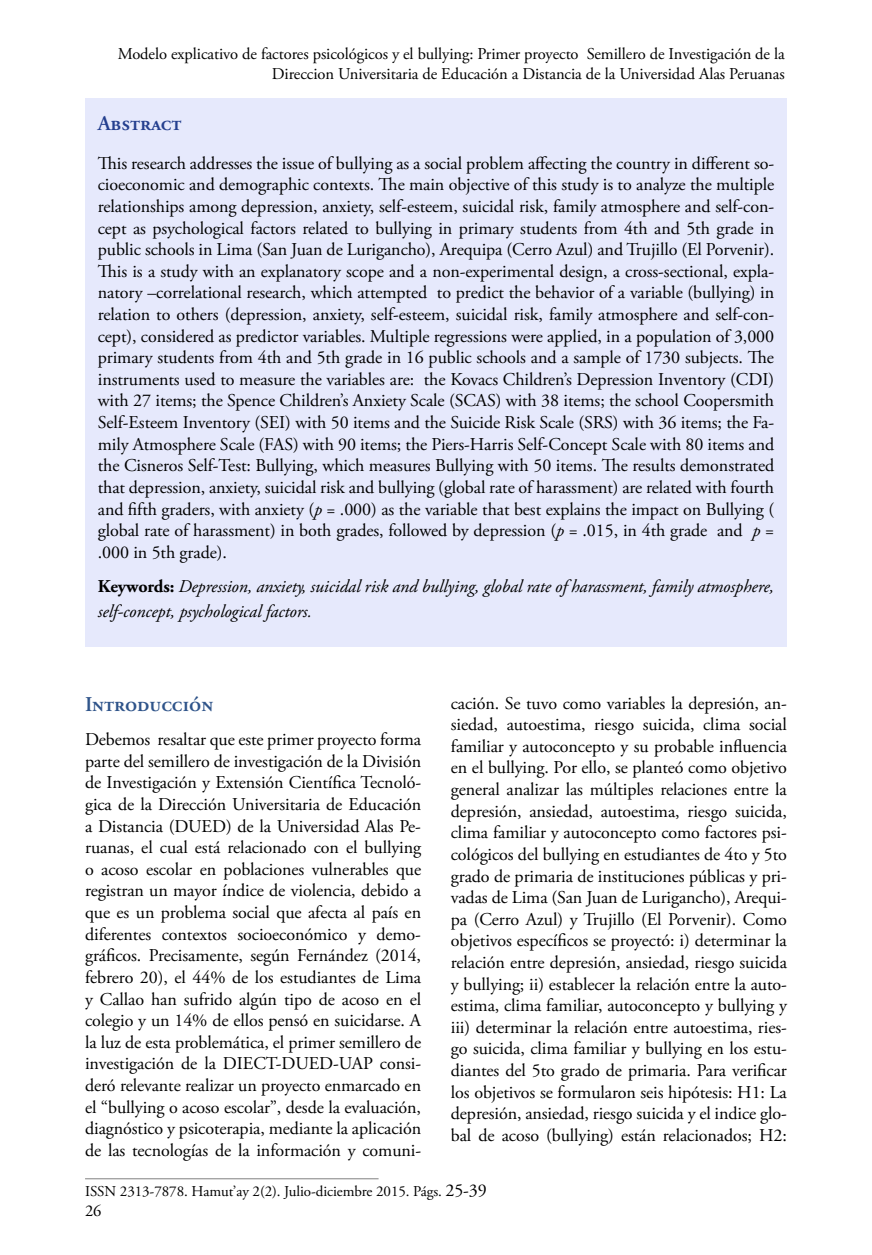
<style>
.page{position:relative;width:872px;height:1255px;background:#fff}
.page>*{position:absolute;margin:0;border:0;box-sizing:border-box;transform-origin:0 0}
.t1{font:600 21px "Adobe Garamond Pro";color:#2f548a}
.t2{font:600 21px "Adobe Garamond Pro";letter-spacing:-.005em;color:#25408f}
.t3{font:18px/21.6px "Adobe Garamond Pro";letter-spacing:-.005em;color:#000;text-align:justify}
.t4{font:italic 18px/25.2px "Adobe Garamond Pro";letter-spacing:-.005em;color:#000}
.t5{font:16.5px/19.8px "Adobe Garamond Pro";letter-spacing:-.005em;color:#000;text-align:right}
.t6{font:15px "Adobe Garamond Pro";letter-spacing:-.005em;color:#000}
.s1{font-style:italic}
.s2{font-weight:700;font-style:normal}
.s3{font-size:18px}
</style>
<div class="page">
<hr style="left:85px;top:1178px;width:293px;height:1px;background:#808080">
<div style="left:85px;top:98px;width:702px;height:548px;background:#e6e9fc"></div>
<p class="t5" style="left:118px;top:45px;width:668px">Modelo explicativo de factores psicológicos y el bullying: Primer proyecto Semillero de Investigación de la<br>Direccion Universitaria de Educación a Distancia de la Universidad Alas Peruanas</p>
<p class="t2" style="left:98px;top:111px;width:85px">Abstract</p>
<p class="t3" style="left:98px;top:153px;width:678px">This research addresses the issue of bullying as a social problem affecting the country in different so&shy;cioeconomic and demographic contexts. The main objective of this study is to analyze the multiple relationships among depression, anxiety, self-esteem, suicidal risk, family atmosphere and self-con&shy;cept as psychological factors related to bullying in primary students from 4th and 5th grade in public schools in Lima (San Juan de Lurigancho), Arequipa (Cerro Azul) and Trujillo (El Porvenir).<br>This is a study with an explanatory scope and a non-experimental design, a cross-sectional, expla&shy;natory –correlational research, which attempted to predict the behavior of a variable (bullying) in relation to others (depression, anxiety, self-esteem, suicidal risk, family atmosphere and self-con&shy;cept), considered as predictor variables. Multiple regressions were applied, in a population of 3,000 primary students from 4th and 5th grade in 16 public schools and a sample of 1730 subjects. The instruments used to measure the variables are: the Kovacs Children’s Depression Inventory (CDI) with 27 items; the Spence Children’s Anxiety Scale (SCAS) with 38 items; the school Coopersmith Self-Esteem Inventory (SEI) with 50 items and the Suicide Risk Scale (SRS) with 36 items; the Fa&shy;mily Atmosphere Scale (FAS) with 90 items; the Piers-Harris Self-Concept Scale with 80 items and the Cisneros Self-Test: Bullying, which measures Bullying with 50 items. The results demonstrated that depression, anxiety, suicidal risk and bullying (global rate of harassment) are related with fourth and fifth graders, with anxiety (<span class="s1">p</span> = .000) as the variable that best explains the impact on Bullying ( global rate of harassment) in both grades, followed by depression (<span class="s1">p</span> = .015, in 4th grade and <span class="s1">p</span> = .000 in 5th grade).</p>
<p class="t4" style="left:98px;top:574px;width:677px"><span class="s2">Keywords:</span> Depression, anxiety, suicidal risk and bullying, global rate of harassment, family atmosphere, self-concept, psychological factors.</p>
<p class="t1" style="left:85px;top:692px;width:130px">Introducción</p>
<p class="t3" style="left:85px;top:729px;width:337px">Debemos resaltar que este primer proyecto forma parte del semillero de investigación de la División de Investigación y Extensión Científica Tecnoló&shy;gica de la Dirección Universitaria de Educación a Distancia (DUED) de la Universidad Alas Pe&shy;ruanas, el cual está relacionado con el bullying o acoso escolar en poblaciones vulnerables que registran un mayor índice de violencia, debido a que es un problema social que afecta al país en diferentes contextos socioeconómico y demo&shy;gráficos. Precisamente, según Fernández (2014, febrero 20), el 44% de los estudiantes de Lima y Callao han sufrido algún tipo de acoso en el colegio y un 14% de ellos pensó en suicidarse. A la luz de esta problemática, el primer semillero de investigación de la DIECT-DUED-UAP consi&shy;deró relevante realizar un proyecto enmarcado en el “bullying o acoso escolar”, desde la evaluación, diagnóstico y psicoterapia, mediante la aplicación de las tecnologías de la información y comuni-</p>
<p class="t3" style="left:451px;top:692px;width:337px">cación. Se tuvo como variables la depresión, an&shy;siedad, autoestima, riesgo suicida, clima social familiar y autoconcepto y su probable influencia en el bullying. Por ello, se planteó como objetivo general analizar las múltiples relaciones entre la depresión, ansiedad, autoestima, riesgo suicida, clima familiar y autoconcepto como factores psi&shy;cológicos del bullying en estudiantes de 4to y 5to grado de primaria de instituciones públicas y pri&shy;vadas de Lima (San Juan de Lurigancho), Arequi&shy;pa (Cerro Azul) y Trujillo (El Porvenir). Como objetivos específicos se proyectó: i) determinar la relación entre depresión, ansiedad, riesgo suicida y bullying; ii) establecer la relación entre la auto&shy;estima, clima familiar, autoconcepto y bullying y iii) determinar la relación entre autoestima, ries&shy;go suicida, clima familiar y bullying en los estu&shy;diantes del 5to grado de primaria. Para verificar los objetivos se formularon seis hipótesis: H1: La depresión, ansiedad, riesgo suicida y el indice glo&shy;bal de acoso (bullying) están relacionados; H2:</p>
<p class="t6" style="left:85px;top:1181px;width:403px">ISSN 2313-7878. Hamut’ay 2(2). Julio-diciembre 2015. Págs. <span class="s3">25-39</span></p>
<p class="t5" style="left:85px;top:1200px;width:18px">26</p>
</div>
